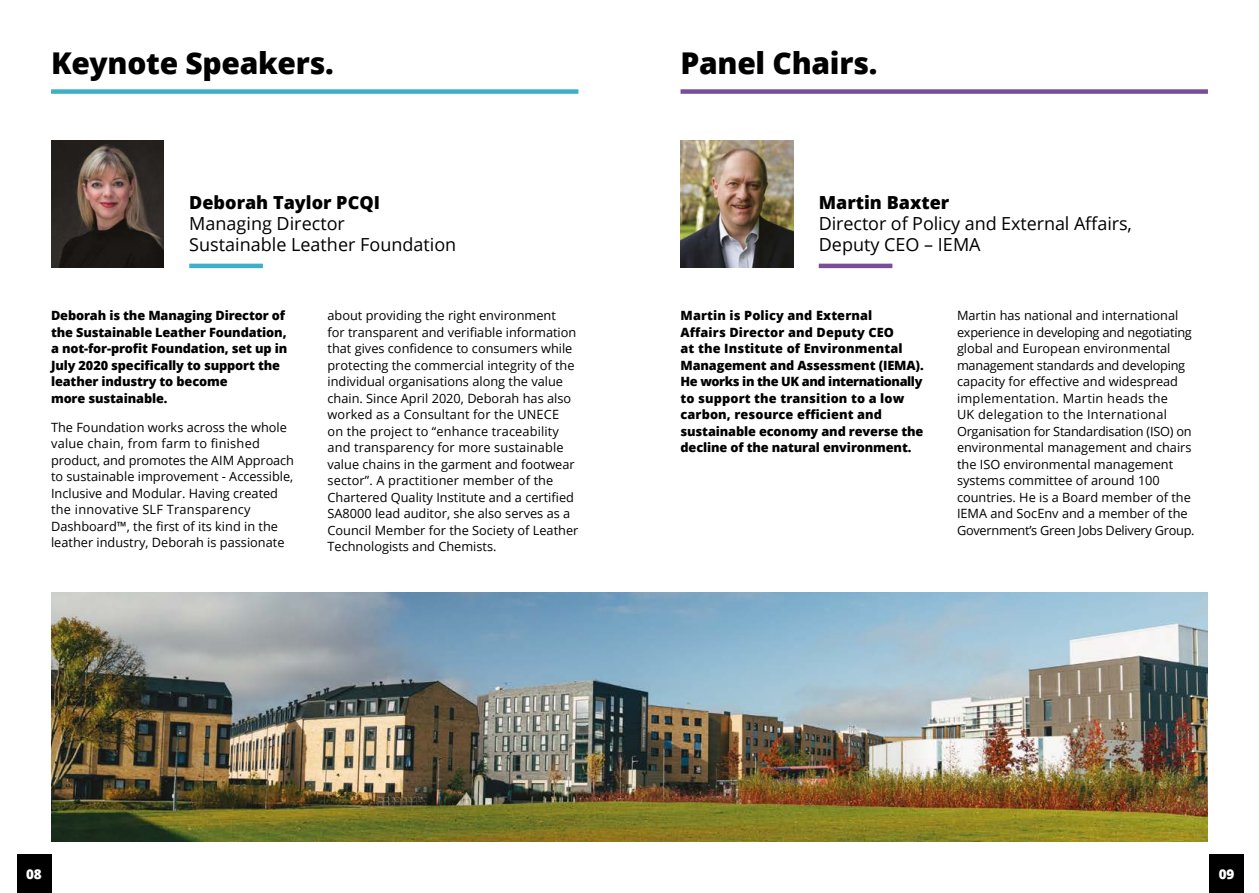
<style>
.page{position:relative;width:1259px;height:893px;background:#fff}
.page>*{position:absolute;margin:0;border:0;box-sizing:border-box;transform-origin:0 0}
.Main_Heading{font:800 30px "Open Sans";letter-spacing:-.01em;color:#000}
.name{font:18px/21px "Open Sans";color:#000}
.t1{font:800 13.5px "Open Sans";color:#fff}
.body_2{font:12.75px/16.5px "Open Sans";color:#000}
.intro_2{font:800 12.75px/16.5px "Open Sans";letter-spacing:.01em;color:#000}
.intro_2-2{font:800 12.75px/16.5px "Open Sans";letter-spacing:-.01em;color:#000}
.s1{font-weight:800}
</style>
<div class="page">
<img style="left:51px;top:140px;width:113px;height:128px">
<div style="left:51px;top:89px;width:527px;height:5px;background:#3db0c8"></div>
<div style="left:680px;top:89px;width:528px;height:5px;background:#7a4d99"></div>
<img style="left:680px;top:140px;width:113px;height:128px">
<hr style="left:189px;top:264px;width:74px;height:4px;background:#3db0c8">
<hr style="left:819px;top:264px;width:73px;height:4px;background:#7a4d99">
<div style="left:1209px;top:855px;width:34px;height:38px;background:#000"></div>
<div style="left:17px;top:855px;width:34px;height:38px;background:#000"></div>
<img style="left:51px;top:592px;width:1157px;height:250px">
<p class="Main_Heading" style="left:51px;top:40px;width:284px">Keynote Speakers.</p>
<p class="Main_Heading" style="left:680px;top:40px;width:198px">Panel Chairs.</p>
<h1 class="name" style="left:189px;top:192px;width:268px"><span class="s1">Deborah Taylor PCQI<br></span>Managing Director<br>Sustainable Leather Foundation</h1>
<p class="intro_2-2" style="left:51px;top:307px;width:238px">Deborah is the Managing Director of the Sustainable Leather Foundation, a not-for-profit Foundation, set up in<br>July 2020 specifically to support the leather industry to become<br>more sustainable.</p>
<p class="body_2" style="left:51px;top:419px;width:244px">The Foundation works across the whole value chain, from farm to finished product, and promotes the AIM Approach to sustainable improvement - Accessible, Inclusive and Modular. Having created the innovative SLF Transparency Dashboard™, the first of its kind in the leather industry, Deborah is passionate</p>
<p class="body_2" style="left:327px;top:307px;width:252px">about providing the right environment<br>for transparent and verifiable information that gives confidence to consumers while protecting the commercial integrity of the individual organisations along the value chain. Since April 2020, Deborah has also worked as a Consultant for the UNECE<br>on the project to “enhance traceability and transparency for more sustainable value chains in the garment and footwear sector”. A practitioner member of the Chartered Quality Institute and a certified SA8000 lead auditor, she also serves as a Council Member for the Society of Leather Technologists and Chemists.</p>
<h1 class="name" style="left:819px;top:192px;width:315px"><span class="s1">Martin Baxter<br></span>Director of Policy and External Affairs,<br>Deputy CEO – IEMA</h1>
<p class="intro_2" style="left:680px;top:307px;width:245px">Martin is Policy and External<br>Affairs Director and Deputy CEO<br>at the Institute of Environmental Management and Assessment (IEMA).<br>He works in the UK and internationally to support the transition to a low carbon, resource efficient and sustainable economy and reverse the decline of the natural environment.</p>
<p class="body_2" style="left:957px;top:307px;width:239px">Martin has national and international experience in developing and negotiating global and European environmental management standards and developing capacity for effective and widespread implementation. Martin heads the<br>UK delegation to the International Organisation for Standardisation (ISO) on environmental management and chairs the ISO environmental management systems committee of around 100 countries. He is a Board member of the IEMA and SocEnv and a member of the Government’s Green Jobs Delivery Group.</p>
<p class="t1" style="left:26px;top:864px;width:17px">08</p>
<p class="t1" style="left:1218px;top:864px;width:17px">09</p>
</div>
